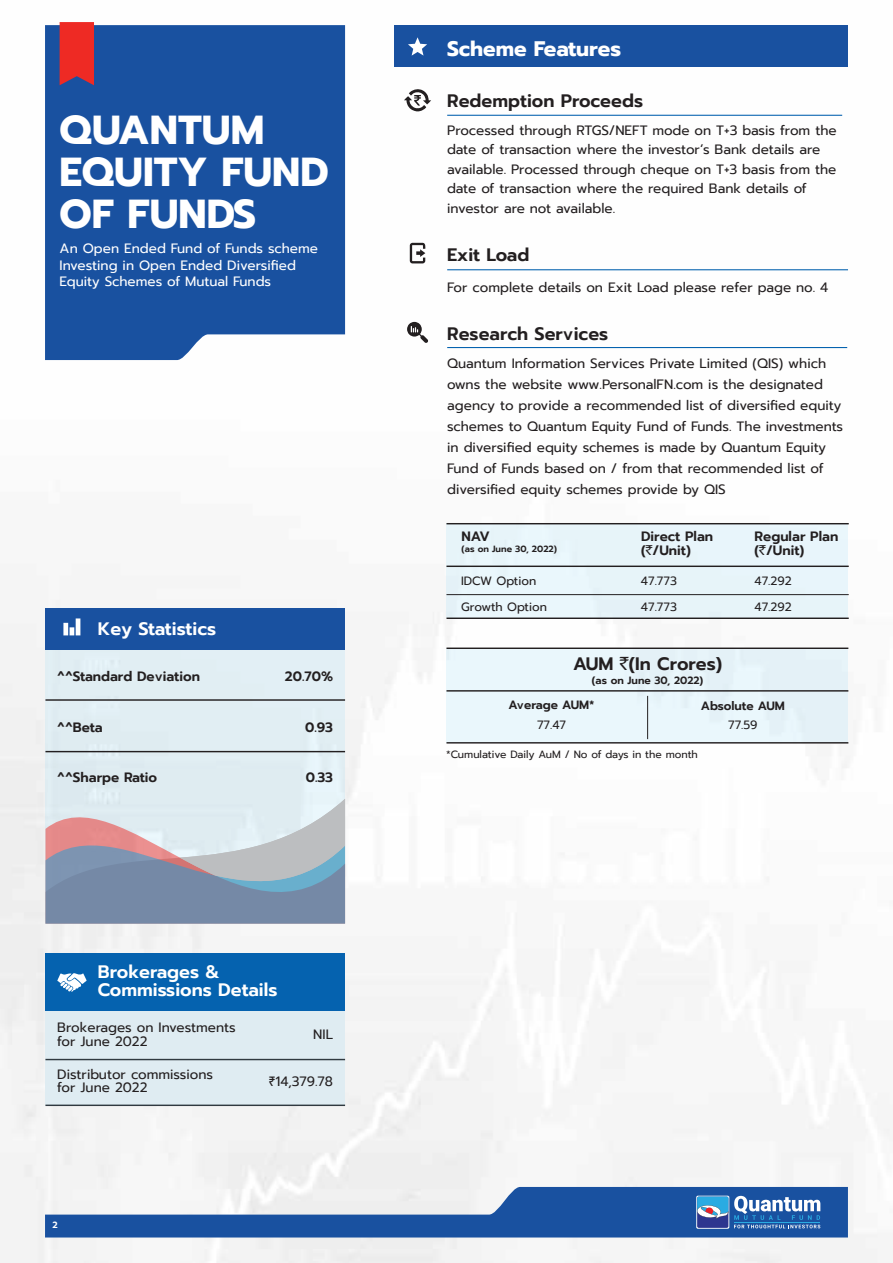
<style>
.page{position:relative;width:893px;height:1263px;background:#fff}
.page>*{position:absolute;margin:0;border:0;box-sizing:border-box;transform-origin:0 0}
.t1{font:700 40.35px/41.8px "Prompt";color:#fff}
.t2{font:700 21px "Prompt";color:#fff}
.t3{font:600 18px "Prompt";color:#231f20}
.t4{font:600 18px/18px "Prompt";color:#fff}
.t5{font:13.5px/21px "Prompt";color:#231f20}
.t6{font:600 13.5px/13.6px "Prompt";color:#231f20}
.t7{font:13.5px/16.2px "Prompt";color:#fff}
.t8{font:12px/25.5px "Prompt";color:#231f20}
.t9{font:600 12px "Prompt";color:#231f20}
.t10{font:10.5px "Prompt";color:#231f20}
.t11{font:600 10.5px "Prompt";color:#231f20}
.t12{font:600 9px "Prompt";color:#231f20}
.t13{font:600 9px "Prompt";color:#fff}
.s1{font-family:"Rupee Foradian";font-weight:400}
</style>
<div class="page">
<img style="left:0;top:22px;width:890px;height:1241px">
<div style="left:447px;top:524px;width:401px;height:94px;background:#e7f5fa"></div>
<hr style="left:446px;top:523px;width:403px;height:1px;background:#231f20">
<hr style="left:446px;top:566px;width:403px;height:1px;background:#231f20">
<hr style="left:446px;top:617px;width:403px;height:2px;background:#231f20">
<hr style="left:446px;top:594px;width:403px;height:1px;background:#231f20">
<div style="left:447px;top:648px;width:401px;height:95px;background:#eaf7fc"></div>
<hr style="left:446px;top:647px;width:402px;height:2px;background:#231f20">
<hr style="left:446px;top:690px;width:402px;height:2px;background:#231f20">
<hr style="left:647px;top:696px;width:1px;height:43px;background:#231f20">
<hr style="left:446px;top:742px;width:402px;height:1px;background:#231f20">
<div style="left:394px;top:26px;width:454px;height:41px;background:#1951a0"></div>
<svg style="left:408px;top:37px;width:19px;height:19px"></svg>
<div style="left:45px;top:640px;width:300px;height:284px;background:#e1eef3"></div>
<div style="left:45px;top:608px;width:300px;height:41px;background:#1951a0"></div>
<svg style="left:63px;top:618px;width:17px;height:17px"></svg>
<hr style="left:45px;top:699px;width:300px;height:2px;background:#231f20">
<hr style="left:45px;top:751px;width:300px;height:1px;background:#231f20">
<svg style="left:45px;top:799px;width:300px;height:125px"></svg>
<hr style="left:45px;top:1104px;width:300px;height:2px;background:#231f20">
<div style="left:45px;top:954px;width:300px;height:57px;background:#0562af"></div>
<svg style="left:57px;top:973px;width:30px;height:19px"></svg>
<div style="left:45px;top:1011px;width:300px;height:94px;background:#dfecf2"></div>
<hr style="left:447px;top:347px;width:400px;height:1px;background:#0562af">
<hr style="left:447px;top:269px;width:401px;height:1px;background:#0562af">
<svg style="left:410px;top:243px;width:16px;height:20px"></svg>
<hr style="left:447px;top:115px;width:395px;height:1px;background:#0562af">
<svg style="left:404px;top:88px;width:27px;height:23px"></svg>
<svg style="left:407px;top:322px;width:21px;height:21px"></svg>
<div style="left:45px;top:25px;width:300px;height:335px;background:#1951a0"></div>
<svg style="left:60px;top:22px;width:34px;height:63px;background:#df2c2c"></svg>
<svg style="left:45px;top:1187px;width:803px;height:50px"></svg>
<h1 class="t1" style="left:60px;top:109px;width:271px">QUANTUM<br>EQUITY FUND<br>OF FUNDS</h1>
<p class="t7" style="left:60px;top:241px;width:260px">An Open Ended Fund of Funds scheme<br>Investing in Open Ended Diversified<br>Equity Schemes of Mutual Funds</p>
<h3 class="t4" style="left:98px;top:620px;width:120px">Key Statistics</h3>
<p class="t6" style="left:57px;top:669px;width:144px">^^Standard Deviation</p>
<p class="t6" style="left:285px;top:669px;width:50px">20.70%</p>
<p class="t6" style="left:57px;top:720px;width:47px">^^Beta</p>
<p class="t6" style="left:305px;top:720px;width:29px">0.93</p>
<p class="t6" style="left:57px;top:771px;width:101px">^^Sharpe Ratio</p>
<p class="t6" style="left:306px;top:771px;width:29px">0.33</p>
<h3 class="t4" style="left:98px;top:963px;width:181px">Brokerages &amp;<br>Commissions Details</h3>
<p class="t5" style="left:57px;top:1021px;width:180px;line-height:13.5px">Brokerages on Investments for June 2022</p>
<p class="t5" style="left:57px;top:1067px;width:157px;line-height:13.5px">Distributor commissions for June 2022</p>
<p class="t5" style="left:313px;top:1024px;width:21px">NIL</p>
<p class="t5" style="left:269px;top:1070px;width:66px">₹14,379.78</p>
<p class="t13" style="left:53px;top:1218px;width:7px">2</p>
<h2 class="t2" style="left:447px;top:32px;width:176px">Scheme Features</h2>
<h3 class="t3" style="left:447px;top:88px;width:197px">Redemption Proceeds</h3>
<p class="t5" style="left:447px;top:121px;width:391px;line-height:19.5px">Processed through RTGS/NEFT mode on T+3 basis from the date of transaction where the investor’s Bank details are available. Processed through cheque on T+3 basis from the date of transaction where the required Bank details of investor are not available.</p>
<h3 class="t3" style="left:447px;top:242px;width:84px">Exit Load</h3>
<p class="t5" style="left:447px;top:277px;width:383px">For complete details on Exit Load please refer page no. 4</p>
<h3 class="t3" style="left:447px;top:321px;width:163px">Research Services</h3>
<p class="t5" style="left:447px;top:352px;width:397px">Quantum Information Services Private Limited (QIS) which owns the website www.PersonalFN.com is the designated agency to provide a recommended list of diversified equity schemes to Quantum Equity Fund of Funds. The investments in diversified equity schemes is made by Quantum Equity Fund of Funds based on / from that recommended list of diversified equity schemes provide by QIS</p>
<p class="t6" style="left:462px;top:530px;width:30px">NAV</p>
<p class="t12" style="left:462px;top:542px;width:97px">(as on June 30, 2022)</p>
<p class="t6" style="left:641px;top:530px;width:74px">Direct Plan (<span class="s1">`</span>/Unit)</p>
<p class="t6" style="left:755px;top:530px;width:85px">Regular Plan (<span class="s1">`</span>/Unit)</p>
<p class="t8" style="left:461px;top:568px;width:87px">IDCW Option<br>Growth Option</p>
<p class="t8" style="left:641px;top:568px;width:37px">47.773<br>47.773</p>
<p class="t8" style="left:754px;top:568px;width:39px">47.292<br>47.292</p>
<h3 class="t3" style="left:573px;top:651px;width:151px">AUM <span class="s1">`</span>(In Crores)</h3>
<p class="t11" style="left:592px;top:672px;width:113px">(as on June 30, 2022)</p>
<p class="t9" style="left:509px;top:696px;width:87px">Average AUM*</p>
<p class="t8" style="left:537px;top:712px;width:31px">77.47</p>
<p class="t9" style="left:701px;top:697px;width:86px">Absolute AUM</p>
<p class="t8" style="left:728px;top:712px;width:31px">77.59</p>
<p class="t10" style="left:446px;top:747px;width:253px">*Cumulative Daily AuM / No of days in the month</p>
</div>
